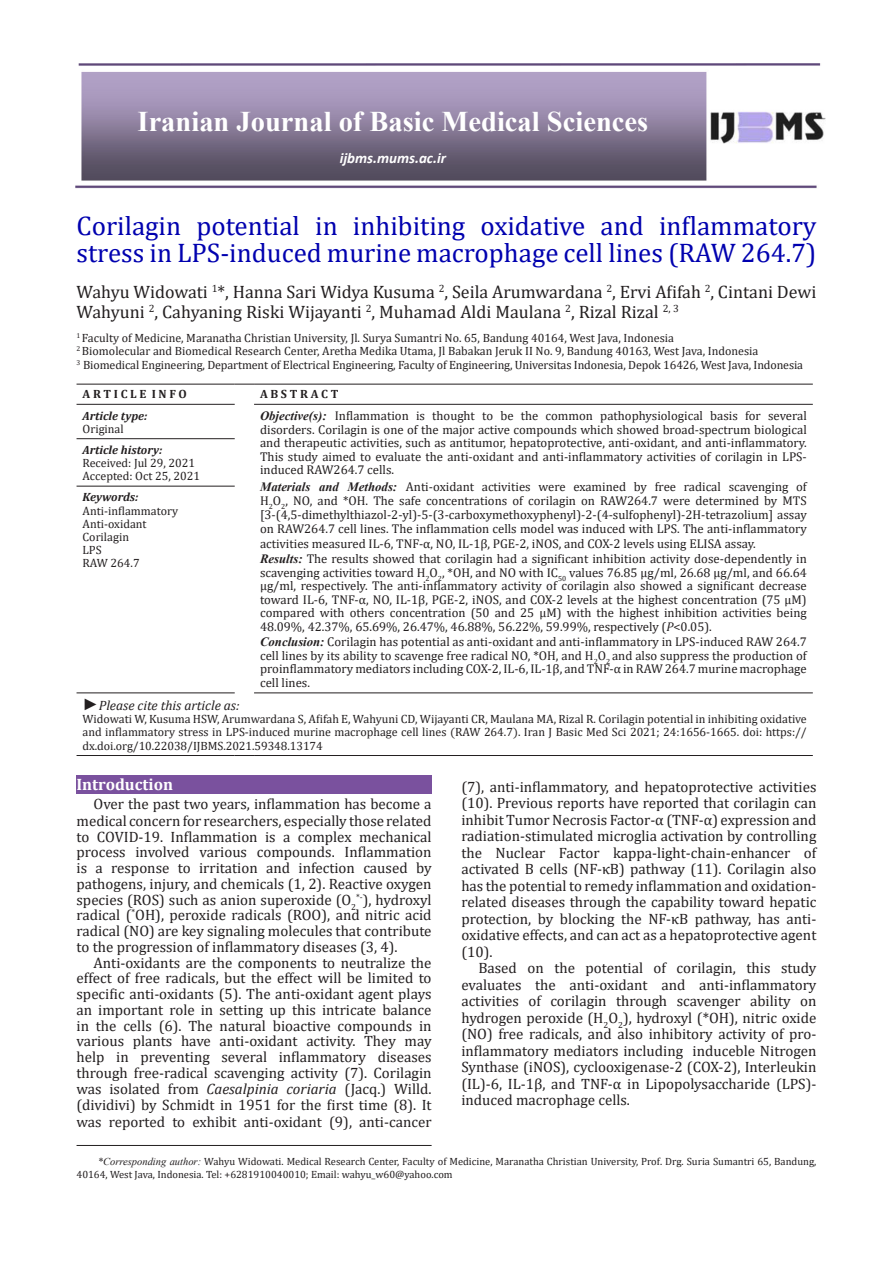
<style>
.page{position:relative;width:893px;height:1263px;background:#fff}
.page>*{position:absolute;margin:0;border:0;box-sizing:border-box;transform-origin:0 0}
.t1{font:700 28.5px "Times New Roman";color:#fff}
.t2{font:27px/27px "Cambria";color:#0000af}
.t3{font:18px/19.5px "Cambria";color:#231f20}
.t4{font:700 16.5px "Cambria";color:#fff}
.t5{font:15px/15.9px "Cambria";color:#231f20;text-align:justify}
.t6{font:italic 700 15px "Calibri";color:#fff}
.t7{font:italic 13.5px "Cambria";color:#231f20}
.t8{font:12.75px/13.5px "Cambria";color:#231f20;text-align:justify}
.Body_Text{font:12px "Cambria";color:#231f20}
.t9{font:12px/13px "Cambria Math";color:#231f20;text-align:justify}
.t10{font:italic 700 12px "Cambria";color:#231f20}
.t11{font:700 12px "Cambria";color:#231f20}
.t12{font:10.5px/12.6px "Cambria";color:#231f20}
.s1{font-family:"Times New Roman";font-weight:700;font-style:italic}
.s2{font-style:italic}
.s3{font-family:"Times New Roman";font-size:16.5px}
.s4{font-family:"Times New Roman";font-style:italic}
</style>
<div class="page">
<hr style="left:77px;top:1145px;width:355px;height:1px;background:#231f20">
<img style="left:75px;top:64px;width:750px;height:125px">
<hr style="left:77px;top:384px;width:158px;height:1px;background:#231f20">
<svg style="left:235px;top:384px;width:19px;height:1px"></svg>
<hr style="left:254px;top:384px;width:559px;height:1px;background:#231f20">
<hr style="left:77px;top:404px;width:158px;height:1px;background:#231f20">
<hr style="left:77px;top:438px;width:158px;height:1px;background:#231f20">
<hr style="left:254px;top:404px;width:559px;height:1px;background:#231f20">
<hr style="left:77px;top:486px;width:158px;height:1px;background:#231f20">
<hr style="left:77px;top:755px;width:158px;height:1px;background:#231f20">
<svg style="left:235px;top:755px;width:19px;height:1px"></svg>
<hr style="left:254px;top:755px;width:559px;height:1px;background:#231f20">
<hr style="left:77px;top:692px;width:158px;height:1px;background:#231f20">
<hr style="left:254px;top:692px;width:559px;height:1px;background:#231f20">
<div style="left:77px;top:775px;width:355px;height:19px;background:#7a519e"></div>
<p class="t1" style="left:138px;top:101px;width:512px">Iranian Journal of Basic Medical Sciences</p>
<p class="t6" style="left:340px;top:147px;width:108px">ijbms.mums.ac.ir</p>
<p class="t2" style="left:77px;top:212px;width:741px">Corilagin potential in inhibiting oxidative and inflammatory stress in LPS-induced murine macrophage cell lines (RAW 264.7)</p>
<p class="t3" style="left:77px;top:282px;width:741px">Wahyu Widowati <sup>1</sup>*, Hanna Sari Widya Kusuma <sup>2</sup>, Seila Arumwardana <sup>2</sup>, Ervi Afifah <sup>2</sup>, Cintani Dewi<br>Wahyuni <sup>2</sup>, Cahyaning Riski Wijayanti <sup>2</sup>, Muhamad Aldi Maulana <sup>2</sup>, Rizal Rizal <sup>2,</sup> <sup>3</sup></p>
<p class="Body_Text" style="left:77px;top:331px;width:599px"><sup>1</sup> Faculty of Medicine, Maranatha Christian University, Jl. Surya Sumantri No. 65, Bandung 40164, West Java, Indonesia</p>
<p class="Body_Text" style="left:77px;top:344px;width:683px"><sup>2</sup> Biomolecular and Biomedical Research Center, Aretha Medika Utama, Jl Babakan Jeruk II No. 9, Bandung 40163, West Java, Indonesia</p>
<p class="Body_Text" style="left:77px;top:358px;width:728px"><sup>3</sup> Biomedical Engineering, Department of Electrical Engineering, Faculty of Engineering, Universitas Indonesia, Depok 16426, West Java, Indonesia</p>
<p class="t11" style="left:83px;top:386px;width:106px">A R T I C L E I N F O</p>
<p class="t11" style="left:260px;top:386px;width:80px">A B S T R A C T</p>
<p class="t10" style="left:83px;top:407px;width:66px">Article type:</p>
<p class="t9" style="left:83px;top:422px;width:43px">Original</p>
<p class="t8" style="left:260px;top:409px;width:548px"><span class="s1">Objective(s):</span> Inflammation is thought to be the common pathophysiological basis for several disorders. Corilagin is one of the major active compounds which showed broad-spectrum biological and therapeutic activities, such as antitumor, hepatoprotective, anti-oxidant, and anti-inflammatory.<br>This study aimed to evaluate the anti-oxidant and anti-inflammatory activities of corilagin in LPS&shy;induced RAW264.7 cells.</p>
<p class="t8" style="left:260px;top:479px;width:548px;line-height:14.2px"><span class="s1">Materials and Methods:</span> Anti-oxidant activities were examined by free radical scavenging of H<sub>2</sub>O<sub>2</sub>, NO, and *OH. The safe concentrations of corilagin on RAW264.7 were determined by MTS [3-(4,5-dimethylthiazol-2-yl)-5-(3-carboxymethoxyphenyl)-2-(4-sulfophenyl)-2H-tetrazolium] assay on RAW264.7 cell lines. The inflammation cells model was induced with LPS. The anti-inflammatory activities measured IL-6, TNF-α, NO, IL-1β, PGE-2, iNOS, and COX-2 levels using ELISA assay.</p>
<p class="t8" style="left:260px;top:552px;width:548px"><span class="s1">Results:</span> The results showed that corilagin had a significant inhibition activity dose-dependently in scavenging activities toward H<sub>2</sub>O<sub>2</sub>, *OH, and NO with IC<sub>50</sub> values 76.85 µg/ml, 26.68 µg/ml, and 66.64 µg/ml, respectively. The anti-inflammatory activity of corilagin also showed a significant decrease toward IL-6, TNF-α, NO, IL-1β, PGE-2, iNOS, and COX-2 levels at the highest concentration (75 µM) compared with others concentration (50 and 25 µM) with the highest inhibition activities being 48.09%, 42.37%, 65.69%, 26.47%, 46.88%, 56.22%, 59.99%, respectively (<span class="s2">P</span>&lt;0.05).</p>
<p class="t8" style="left:260px;top:635px;width:548px"><span class="s1">Conclusion:</span> Corilagin has potential as anti-oxidant and anti-inflammatory in LPS-induced RAW 264.7 cell lines by its ability to scavenge free radical NO, *OH, and H<sub>2</sub>O<sub>2</sub> and also suppress the production of proinflammatory mediators including COX-2, IL-6, IL-1β, and TNF-α in RAW 264.7 murine macrophage cell lines.</p>
<p class="t10" style="left:83px;top:441px;width:81px">Article history:</p>
<p class="t9" style="left:83px;top:456px;width:114px">Received: Jul 29, 2021</p>
<p class="t9" style="left:83px;top:469px;width:119px">Accepted: Oct 25, 2021</p>
<p class="t10" style="left:83px;top:489px;width:57px">Keywords:</p>
<p class="Body_Text" style="left:83px;top:503px;width:97px">Anti-inflammatory</p>
<p class="Body_Text" style="left:83px;top:516px;width:66px">Anti-oxidant</p>
<p class="Body_Text" style="left:83px;top:529px;width:48px">Corilagin</p>
<p class="Body_Text" style="left:83px;top:542px;width:21px">LPS</p>
<p class="Body_Text" style="left:83px;top:556px;width:59px">RAW 264.7</p>
<p class="t7" style="left:83px;top:696px;width:159px"><span class="s3">►</span>Please cite this article as:</p>
<p class="t9" style="left:83px;top:713px;width:726px">Widowati W, Kusuma HSW, Arumwardana S, Afifah E, Wahyuni CD, Wijayanti CR, Maulana MA, Rizal R. Corilagin potential in inhibiting oxidative and inflammatory stress in LPS-induced murine macrophage cell lines (RAW 264.7). Iran J Basic Med Sci 2021; 24:1656-1665. doi: https:// dx.doi.org/10.22038/IJBMS.2021.59348.13174</p>
<p class="t4" style="left:77px;top:772px;width:98px">Introduction</p>
<p class="t5" style="left:77px;top:796px;width:357px;text-indent:17px">Over the past two years, inflammation has become a medical concern for researchers, especially those related to COVID-19. Inflammation is a complex mechanical process involved various compounds. Inflammation is a response to irritation and infection caused by pathogens, injury, and chemicals (1, 2). Reactive oxygen species (ROS) such as anion superoxide (O<sub>2</sub><sup>*-</sup>), hydroxyl radical (<sup>*</sup>OH), peroxide radicals (ROO), and nitric acid radical (NO) are key signaling molecules that contribute to the progression of inflammatory diseases (3, 4).</p>
<p class="t5" style="left:77px;top:954px;width:357px;text-indent:17px">Anti-oxidants are the components to neutralize the effect of free radicals, but the effect will be limited to specific anti-oxidants (5). The anti-oxidant agent plays an important role in setting up this intricate balance in the cells (6). The natural bioactive compounds in various plants have anti-oxidant activity. They may help in preventing several inflammatory diseases through free-radical scavenging activity (7). Corilagin was isolated from <span class="s2">Caesalpinia coriaria</span> (Jacq.) Willd. (dividivi) by Schmidt in 1951 for the first time (8). It was reported to exhibit anti-oxidant (9), anti-cancer</p>
<p class="t5" style="left:461px;top:778px;width:357px;line-height:16.5px">(7), anti-inflammatory, and hepatoprotective activities (10). Previous reports have reported that corilagin can inhibit Tumor Necrosis Factor-α (TNF-α) expression and radiation-stimulated microglia activation by controlling the Nuclear Factor kappa-light-chain-enhancer of activated B cells (NF-κB) pathway (11). Corilagin also has the potential to remedy inflammation and oxidation&shy;related diseases through the capability toward hepatic protection, by blocking the NF-κB pathway, has anti&shy;oxidative effects, and can act as a hepatoprotective agent (10).</p>
<p class="t5" style="left:461px;top:960px;width:357px;line-height:16.5px;text-indent:17px">Based on the potential of corilagin, this study evaluates the anti-oxidant and anti-inflammatory activities of corilagin through scavenger ability on hydrogen peroxide (H<sub>2</sub>O<sub>2</sub>), hydroxyl (*OH), nitric oxide (NO) free radicals, and also inhibitory activity of pro&shy;inflammatory mediators including induceble Nitrogen Synthase (iNOS), cyclooxigenase-2 (COX-2), Interleukin (IL)-6, IL-1β, and TNF-α in Lipopolysaccharide (LPS)- induced macrophage cells.</p>
<p class="t12" style="left:77px;top:1155px;width:741px;text-indent:21px"><span class="s4">*Corresponding author:</span> Wahyu Widowati. Medical Research Center, Faculty of Medicine, Maranatha Christian University, Prof. Drg. Suria Sumantri 65, Bandung,<br>40164, West Java, Indonesia. Tel: +6281910040010; Email: wahyu_w60@yahoo.com</p>
</div>
